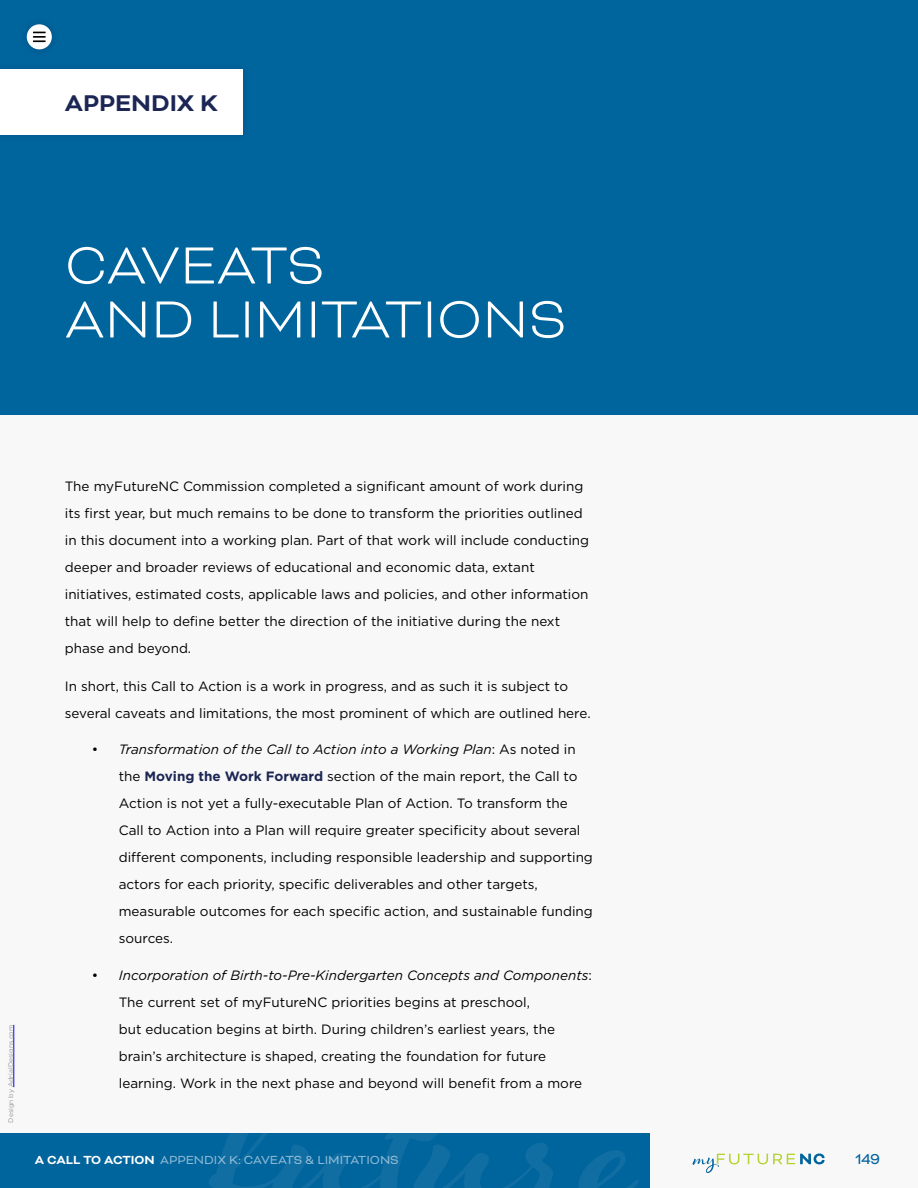
<style>
.page{position:relative;width:918px;height:1188px;background:#f8f8f8}
.page>*{position:absolute;margin:0;border:0;box-sizing:border-box;transform-origin:0 0}
.t1{font:300 60px/54px "Bicyclette";color:#fff}
.t2{font:700 26.25px "Bicyclette";color:#1c2654}
.t3{font:16.5px "Bicyclette";color:#00649d}
.t4{font:13.5px/27px "Gotham";color:#000}
.t5{font:13.5px "Bicyclette";color:#fff}
.t6{font:6.75px "Gotham";color:#95979a}
.s1{font-style:italic}
.s2{font-weight:700;color:#1c2654}
.s3{font-weight:700}
</style>
<div class="page">
<div style="left:0;top:1133px;width:650px;height:55px;background:#00649d"></div>
<svg style="left:209px;top:1133px;width:430px;height:55px"></svg>
<svg style="left:692px;top:1153px;width:133px;height:20px"></svg>
<div style="left:0;top:0;width:918px;height:414px;background:#00649d"></div>
<div style="left:0;top:69px;width:243px;height:66px;background:#fff"></div>
<hr style="left:14px;top:1025px;width:1px;height:62px;background:#00f">
<div style="left:27px;top:24px;width:25px;height:25px;background:#fff;border-radius:50%"></div>
<svg style="left:33px;top:32px;width:13px;height:10px"></svg>
<h2 class="t2" style="left:65px;top:87px;width:155px">APPENDIX K</h2>
<h1 class="t1" style="left:65px;top:238px;width:504px">CAVEATS<br>AND LIMITATIONS</h1>
<p class="t6" style="left:6px;top:1123px;width:99px;rotate:-90deg">Design by AdrialDesigns.com</p>
<p class="t4" style="left:65px;top:472px;width:526px">The myFutureNC Commission completed a significant amount of work during its first year, but much remains to be done to transform the priorities outlined in this document into a working plan. Part of that work will include conducting deeper and broader reviews of educational and economic data, extant initiatives, estimated costs, applicable laws and policies, and other information that will help to define better the direction of the initiative during the next phase and beyond.</p>
<p class="t4" style="left:65px;top:672px;width:527px">In short, this Call to Action is a work in progress, and as such it is subject to several caveats and limitations, the most prominent of which are outlined here.</p>
<p class="t4" style="left:119px;top:736px;width:476px;text-indent:-27px">• <span class="s1">Transformation of the Call to Action into a Working Plan</span>: As noted in the <span class="s2">Moving the Work Forward</span> section of the main report, the Call to Action is not yet a fully-executable Plan of Action. To transform the Call to Action into a Plan will require greater specificity about several different components, including responsible leadership and supporting actors for each priority, specific deliverables and other targets, measurable outcomes for each specific action, and sustainable funding sources.</p>
<p class="t4" style="left:119px;top:961px;width:475px;text-indent:-27px">• <span class="s1">Incorporation of Birth-to-Pre-Kindergarten Concepts and Components</span>:<br>The current set of myFutureNC priorities begins at preschool,<br>but education begins at birth. During children’s earliest years, the brain’s architecture is shaped, creating the foundation for future learning. Work in the next phase and beyond will benefit from a more</p>
<p class="t5" style="left:35px;top:1152px;width:366px"><span class="s3">A CALL TO ACTION</span> APPENDIX K: CAVEATS &amp; LIMITATIONS</p>
<p class="t3" style="left:855px;top:1150px;width:27px">149</p>
</div>
